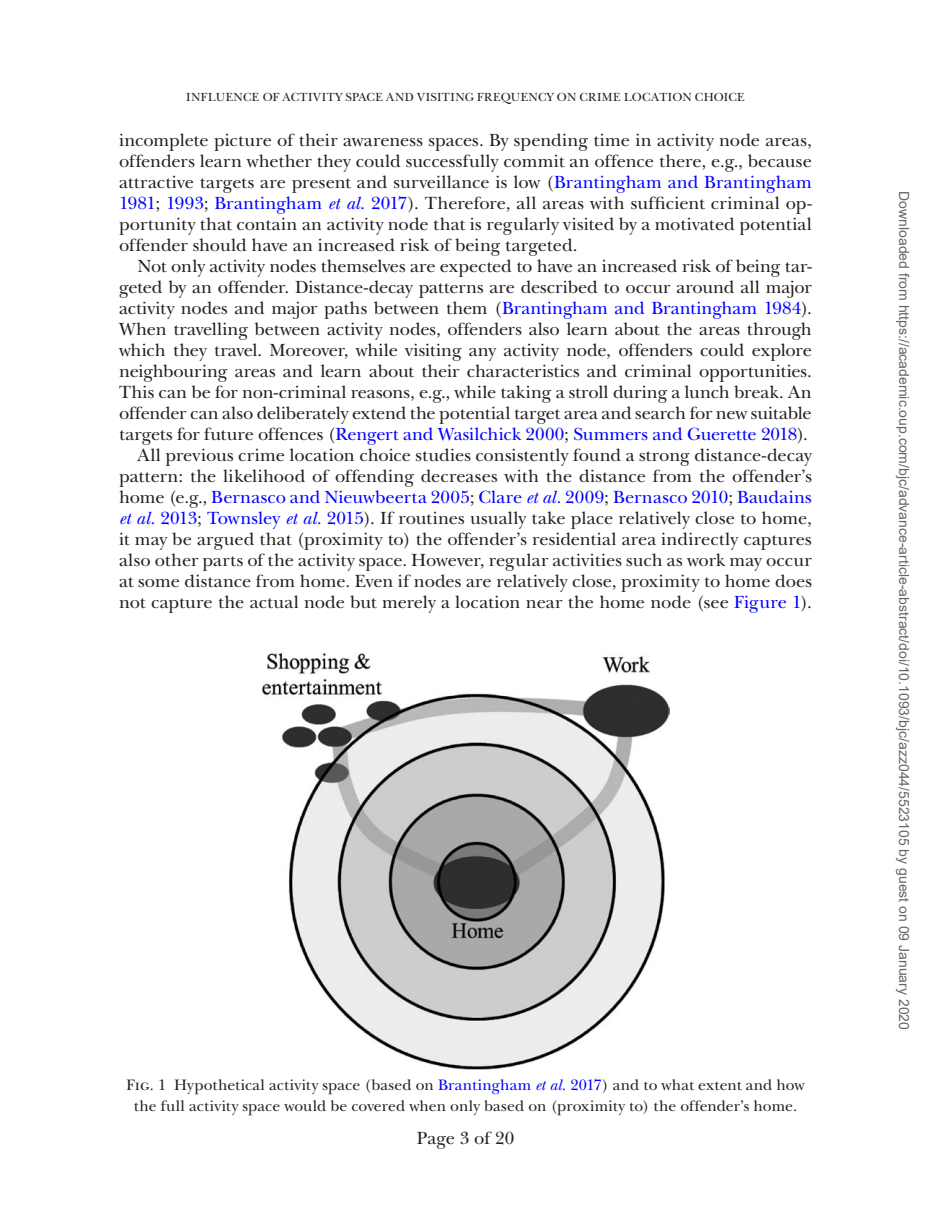
<style>
.page{position:relative;width:938px;height:1221px;background:#fff}
.page>*{position:absolute;margin:0;border:0;box-sizing:border-box;transform-origin:0 0}
.t1{font:18.38px/21px "New Baskerville Std";letter-spacing:-.01em;color:#231f20;text-align:justify}
.t2{font:15.75px/21px "New Baskerville Std";color:#231f20;text-align:center}
.t3{font:14px "Arial";color:#666}
.t4{font:12.25px "New Baskerville Std";letter-spacing:.035em;color:#231f20}
.s1{color:#00f}
.s2{font-style:italic;color:#00f}
</style>
<div class="page">
<img style="left:261px;top:653px;width:408px;height:416px">
<p class="t4" style="left:186px;top:90px;width:560px">INFLUENCE OF ACTIVITY SPACE AND VISITING FREQUENCY ON CRIME LOCATION CHOICE</p>
<p class="t1" style="left:119px;top:129px;width:694px">incomplete picture of their awareness spaces. By spending time in activity node areas, offenders learn whether they could successfully commit an offence there, e.g., because attractive targets are present and surveillance is low (<span class="s1">Brantingham and Brantingham 1981</span>; <span class="s1">1993</span>; <span class="s1">Brantingham</span> <span class="s2">et al.</span> <span class="s1">2017</span>). Therefore, all areas with sufficient criminal op&shy;portunity that contain an activity node that is regularly visited by a motivated potential offender should have an increased risk of being targeted.</p>
<p class="t1" style="left:119px;top:255px;width:695px;text-align:right">Not only activity nodes themselves are expected to have an increased risk of being tar&shy;geted by an offender. Distance-decay patterns are described to occur around all major activity nodes and major paths between them (<span class="s1">Brantingham and Brantingham 1984</span>).<br>When travelling between activity nodes, offenders also learn about the areas through which they travel. Moreover, while visiting any activity node, offenders could explore neighbouring areas and learn about their characteristics and criminal opportunities.<br>This can be for non-criminal reasons, e.g., while taking a stroll during a lunch break. An offender can also deliberately extend the potential target area and search for new suitable targets for future offences (<span class="s1">Rengert and Wasilchick 2000</span>; <span class="s1">Summers and Guerette 2018</span>).<br>All previous crime location choice studies consistently found a strong distance-decay pattern: the likelihood of offending decreases with the distance from the offender’s home (e.g., <span class="s1">Bernasco and Nieuwbeerta 2005</span>; <span class="s1">Clare</span> <span class="s2">et al.</span> <span class="s1">2009</span>; <span class="s1">Bernasco 2010</span>; <span class="s1">Baudains </span><span class="s2">et al.</span> <span class="s1">2013</span>; <span class="s1">Townsley</span> <span class="s2">et al.</span> <span class="s1">2015</span>). If routines usually take place relatively close to home, it may be argued that (proximity to) the offender’s residential area indirectly captures also other parts of the activity space. However, regular activities such as work may occur at some distance from home. Even if nodes are relatively close, proximity to home does not capture the actual node but merely a location near the home node (see <span class="s1">Figure 1</span>).</p>
<p class="t2" style="left:126px;top:1074px;width:680px">Fig. 1 Hypothetical activity space (based on <span class="s1">Brantingham</span> <span class="s2">et al.</span> <span class="s1">2017</span>) and to what extent and how the full activity space would be covered when only based on (proximity to) the offender’s home.</p>
<p class="t1" style="left:416px;top:1127px;width:99px">Page 3 of 20</p>
<p class="t3" style="left:909px;top:191px;width:840px;rotate:90deg">Downloaded from https://academic.oup.com/bjc/advance-article-abstract/doi/10.1093/bjc/azz044/5523105 by guest on 09 January 2020</p>
</div>
